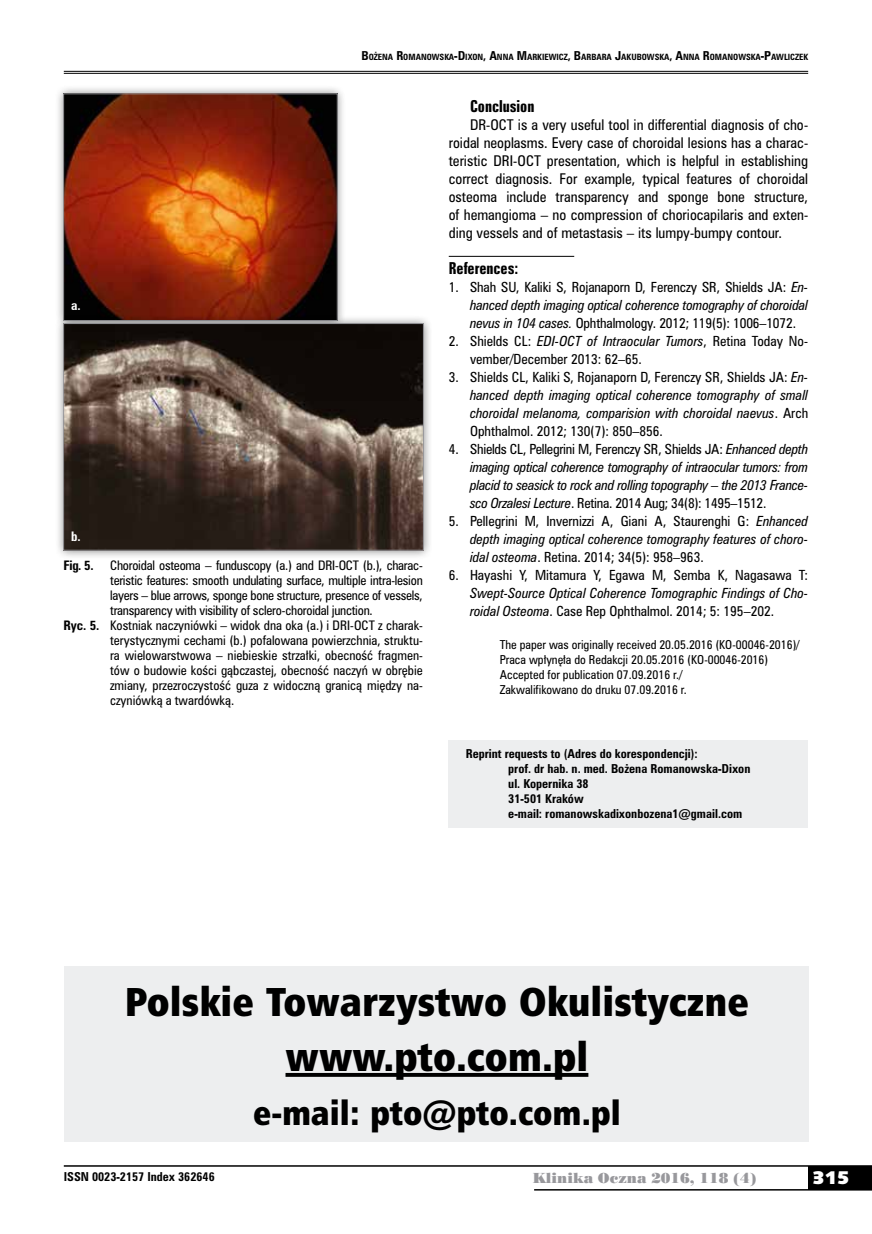
<style>
.page{position:relative;width:872px;height:1234px;background:#fff}
.page>*{position:absolute;margin:0;border:0;box-sizing:border-box;transform-origin:0 0}
.t1{font:39px/54px "Humnst 777 X Blk Cn PL";color:#000;text-align:center}
.t2{font:33px "Humnst 777 X Blk Cn PL";color:#000}
.t3{font:18px "Humanst 531 U Blk PL";color:#fff}
.t4{font:15px "Zurich Bd X Cn PL";color:#000}
.t5{font:13.5px/18px "Zurich Cn PL";color:#000;text-align:justify}
.t6{font:13.5px "Poster Bodoni PL";color:#98989c}
.t7{font:italic 12.75px/18px "Zurich Cn PL";color:#000;text-align:justify}
.t8{font:12.75px/18px "Zurich Cn PL";color:#000;text-align:justify}
.t9{font:12px "Zurich Cn PL";color:#000}
.t10{font:12px "Zurich Cn PL";letter-spacing:-.02em;color:#000}
.t11{font:700 12px "Zurich Cn PL";color:#000}
.t12{font:700 12px "Zurich Cn PL";color:#fff}
.t13{font:11.25px/15px "Zurich Cn PL";color:#000}
.t14{font:700 11.25px/15px "Zurich Cn PL";color:#000}
.t15{font:700 7.8px "Zurich Cn PL";color:#000}
.s1{font-size:11.25px}
.s2{font-style:italic}
.s3{font-style:normal}
.s4{font-weight:700}
</style>
<div class="page">
<div style="left:808px;top:1165px;width:64px;height:24px;background:#000"></div>
<hr style="left:64px;top:1164px;width:808px;height:2px;background:#000">
<hr style="left:534px;top:1188px;width:338px;height:2px;background:#000">
<hr style="left:64px;top:71px;width:744px;height:1px;background:#000">
<hr style="left:64px;top:73px;width:744px;height:1px;background:#000">
<hr style="left:449px;top:256px;width:125px;height:1px;background:#000">
<div style="left:54px;top:85px;width:293px;height:245px;background:#000;opacity:.45"></div>
<img style="left:65px;top:96px;width:270px;height:218px">
<div style="left:63px;top:94px;width:274px;height:226px;border:1px solid #98989c"></div>
<div style="left:54px;top:314px;width:378px;height:245px;background:#000;opacity:.45"></div>
<img style="left:65px;top:325px;width:356px;height:223px">
<div style="left:63px;top:323px;width:360px;height:227px;border:1px solid #98989c"></div>
<div style="left:449px;top:740px;width:359px;height:87px;background:#edeeef"></div>
<div style="left:64px;top:966px;width:744px;height:175px;background:#edeeef"></div>
<svg style="left:285px;top:1072px;width:303px;height:4px"></svg>
<p class="t15" style="left:361px;top:52px;width:448px"><span class="s1">B</span>OŻENA <span class="s1">R</span>OMANOWSKA<span class="s1">-D</span>IXON<span class="s1">, A</span>NNA <span class="s1">M</span>ARKIEWICZ<span class="s1">, B</span>ARBARA <span class="s1">J</span>AKUBOWSKA<span class="s1">, A</span>NNA <span class="s1">R</span>OMANOWSKA<span class="s1">-P</span>AWLICZEK</p>
<p class="t4" style="left:470px;top:96px;width:66px">Conclusion</p>
<p class="t5" style="left:449px;top:115px;width:361px;text-indent:21px">DR-OCT is a very useful tool in differential diagnosis of cho&shy;roidal neoplasms. Every case of choroidal lesions has a charac&shy;teristic DRI-OCT presentation, which is helpful in establishing correct diagnosis. For example, typical features of choroidal osteoma include transparency and sponge bone structure, of hemangioma – no compression of choriocapilaris and exten&shy;ding vessels and of metastasis – its lumpy-bumpy contour.</p>
<p class="t4" style="left:449px;top:258px;width:71px">References:</p>
<p class="t8" style="left:470px;top:277px;width:340px;text-indent:-21px">1. Shah SU, Kaliki S, Rojanaporn D, Ferenczy SR, Shields JA: <span class="s2">En&shy;hanced depth imaging optical coherence tomography of choroidal nevus in 104 cases.</span> Ophthalmology. 2012; 119(5): 1006–1072.</p>
<p class="t8" style="left:470px;top:331px;width:340px;text-indent:-21px">2. Shields CL: <span class="s2">EDI-OCT of Intraocular Tumors</span>, Retina Today No&shy;vember/December 2013: 62–65.</p>
<p class="t7" style="left:470px;top:367px;width:340px;text-indent:-21px"><span class="s3">3. Shields CL, Kaliki S, Rojanaporn D, Ferenczy SR, Shields JA:</span> En&shy;hanced depth imaging optical coherence tomography of small choroidal melanoma, comparision with choroidal naevus<span class="s3">. Arch Ophthalmol. 2012; 130(7): 850–856.</span></p>
<p class="t7" style="left:470px;top:439px;width:340px;text-indent:-21px"><span class="s3">4. Shields CL, Pellegrini M, Ferenczy SR, Shields JA:</span> Enhanced depth imaging optical coherence tomography of intraocular tumors: from placid to seasick to rock and rolling topography – the 2013 France&shy;sco Orzalesi Lecture<span class="s3">. Retina. 2014 Aug; 34(8): 1495–1512.</span></p>
<p class="t7" style="left:470px;top:511px;width:340px;text-indent:-21px"><span class="s3">5. Pellegrini M, Invernizzi A, Giani A, Staurenghi G:</span> Enhanced depth imaging optical coherence tomography features of choro&shy;idal osteoma<span class="s3">. Retina. 2014; 34(5): 958–963.</span></p>
<p class="t8" style="left:449px;top:565px;width:361px">6. Hayashi Y, Mitamura Y, Egawa M, Semba K, Nagasawa T:</p>
<p class="t7" style="left:470px;top:584px;width:340px">Swept-Source Optical Coherence Tomographic Findings of Cho&shy;roidal Osteoma<span class="s3">. Case Rep Ophthalmol. 2014; 5: 195–202.</span></p>
<p class="t13" style="left:500px;top:637px;width:301px">The paper was originally received 20.05.2016 (KO-00046-2016)/ Praca wpłynęła do Redakcji 20.05.2016 (KO-00046-2016)<br>Accepted for publication 07.09.2016 r./<br>Zakwalifikowano do druku 07.09.2016 r.</p>
<p class="t12" style="left:71px;top:297px;width:11px">a.</p>
<p class="t12" style="left:71px;top:527px;width:11px">b.</p>
<p class="t11" style="left:63px;top:557px;width:32px">Fig. 5.</p>
<p class="t10" style="left:110px;top:557px;width:314px">Choroidal osteoma – funduscopy (a.) and DRI-OCT (b.), charac-</p>
<p class="t10" style="left:110px;top:572px;width:314px">teristic features: smooth undulating surface, multiple intra-lesion</p>
<p class="t10" style="left:110px;top:587px;width:314px">layers – blue arrows, sponge bone structure, presence of vessels,</p>
<p class="t10" style="left:110px;top:602px;width:264px">transparency with visibility of sclero-choroidal junction.</p>
<p class="t9" style="left:63px;top:617px;width:361px"><span class="s4">Ryc. 5.</span> Kostniak naczyniówki – widok dna oka (a.) i DRI-OCT z charak-</p>
<p class="t9" style="left:110px;top:632px;width:314px">terystycznymi cechami (b.) pofalowana powierzchnia, struktu-</p>
<p class="t9" style="left:110px;top:647px;width:314px">ra wielowarstwowa – niebieskie strzałki, obecność fragmen-</p>
<p class="t9" style="left:110px;top:662px;width:314px">tów o budowie kości gąbczastej, obecność naczyń w obrębie</p>
<p class="t9" style="left:110px;top:677px;width:314px">zmiany, przezroczystość guza z widoczną granicą między na-</p>
<p class="t9" style="left:110px;top:692px;width:126px">czyniówką a twardówką.</p>
<p class="t14" style="left:508px;top:745px;width:244px;text-indent:-43px">Reprint requests to (Adres do korespondencji):<br>prof. dr hab. n. med. Bożena Romanowska-Dixon ul. Kopernika 38<br>31-501 Kraków<br>e-mail: romanowskadixonbozena1@gmail.com</p>
<h1 class="t1" style="left:125px;top:973px;width:626px">Polskie Towarzystwo Okulistyczne www.pto.com.pl</h1>
<h2 class="t2" style="left:253px;top:1090px;width:369px">e-mail: pto@pto.com.pl</h2>
<p class="t14" style="left:64px;top:1168px;width:152px">ISSN 0023-2157 Index 362646</p>
<p class="t6" style="left:532px;top:1168px;width:225px">Klinika Oczna 2016, 118 (4)</p>
<h3 class="t3" style="left:812px;top:1165px;width:38px">315</h3>
</div>
